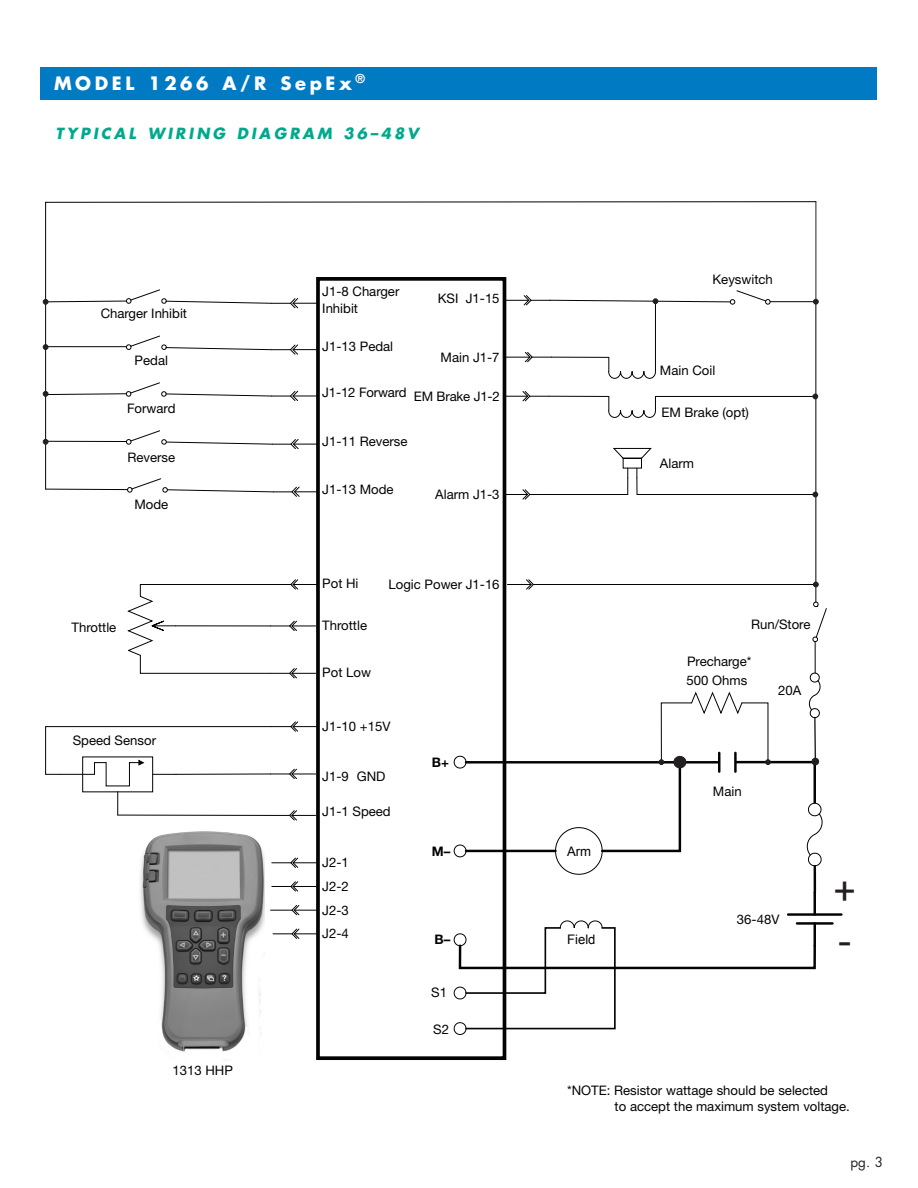
<style>
.page{position:relative;width:918px;height:1188px;background:#fff}
.page>*{position:absolute;margin:0;border:0;box-sizing:border-box;transform-origin:0 0}
.t1{font:39.45px/48.6px "Arial";color:#231f20}
.t2{font:700 18px "Futura Std";letter-spacing:.2em;color:#fff}
.t3{font:italic 700 15px "Futura Std";letter-spacing:.2em;color:#00a98c}
.t4{font:13.5px "Futura Std";color:#231f20}
.t5{font:13.2px/23.7px "Helvetica Neue LT Std";color:#020304}
.t6{font:13.2px "Arial";color:#020304}
.t7{font:700 13.2px "Helvetica Neue LT Std";color:#020304}
</style>
<div class="page">
<div style="left:40px;top:68px;width:838px;height:32px;background:#007ac3"></div>
<hr style="left:814px;top:892px;width:2px;height:23px;background:#020304">
<hr style="left:814px;top:923px;width:2px;height:23px;background:#020304">
<hr style="left:788px;top:913px;width:53px;height:3px;background:#020304">
<hr style="left:797px;top:922px;width:36px;height:3px;background:#020304">
<div style="left:316px;top:277px;width:190px;height:783px;border:4px solid #020304"></div>
<svg style="left:453px;top:755px;width:14px;height:14px"></svg>
<svg style="left:453px;top:844px;width:14px;height:14px"></svg>
<hr style="left:466px;top:761px;width:253px;height:3px;background:#020304">
<div style="left:459px;top:944px;width:357px;height:25px;border:2px solid #020304"></div>
<hr style="left:814px;top:866px;width:2px;height:26px;background:#020304">
<hr style="left:466px;top:850px;width:90px;height:2px;background:#020304">
<svg style="left:453px;top:920px;width:164px;height:115px"></svg>
<hr style="left:815px;top:641px;width:1px;height:32px;background:#020304">
<svg style="left:118px;top:490px;width:200px;height:8px"></svg>
<svg style="left:127px;top:579px;width:190px;height:100px"></svg>
<hr style="left:176px;top:625px;width:95px;height:1px;background:#020304">
<svg style="left:45px;top:721px;width:272px;height:100px"></svg>
<hr style="left:176px;top:774px;width:95px;height:1px;background:#020304">
<hr style="left:118px;top:815px;width:153px;height:1px;background:#020304">
<svg style="left:272px;top:857px;width:45px;height:12px"></svg>
<svg style="left:272px;top:881px;width:45px;height:11px"></svg>
<svg style="left:271px;top:904px;width:47px;height:12px"></svg>
<svg style="left:273px;top:928px;width:45px;height:12px"></svg>
<svg style="left:45px;top:201px;width:772px;height:289px"></svg>
<svg style="left:504px;top:290px;width:323px;height:353px"></svg>
<svg style="left:43px;top:344px;width:5px;height:6px"></svg>
<svg style="left:43px;top:439px;width:5px;height:6px"></svg>
<svg style="left:126px;top:430px;width:191px;height:20px"></svg>
<svg style="left:43px;top:382px;width:274px;height:20px"></svg>
<svg style="left:126px;top:335px;width:191px;height:20px"></svg>
<svg style="left:43px;top:289px;width:274px;height:20px"></svg>
<svg style="left:555px;top:672px;width:268px;height:203px"></svg>
<hr style="left:734px;top:753px;width:3px;height:19px;background:#020304">
<img style="left:140px;top:831px;width:125px;height:229px">
<h2 class="t2" style="left:54px;top:72px;width:313px">MODEL 1266 A/R SepEx<sup>®</sup></h2>
<p class="t3" style="left:56px;top:124px;width:365px">TYPICAL WIRING DIAGRAM 36–48V</p>
<p class="t5" style="left:101px;top:301px;width:88px">Charger Inhibit</p>
<p class="t5" style="left:135px;top:348px;width:35px">Pedal</p>
<p class="t5" style="left:127px;top:397px;width:50px">Forward</p>
<p class="t5" style="left:127px;top:445px;width:49px">Reverse</p>
<p class="t5" style="left:134px;top:492px;width:35px">Mode</p>
<p class="t5" style="left:72px;top:615px;width:46px">Throttle</p>
<p class="t5" style="left:73px;top:729px;width:85px">Speed Sensor</p>
<p class="t5" style="left:173px;top:1059px;width:62px">1313 HHP</p>
<p class="t5" style="left:322px;top:282px;width:79px;line-height:17.1px">J1-8 Charger<br>Inhibit</p>
<p class="t5" style="left:322px;top:334px;width:72px">J1-13 Pedal</p>
<p class="t5" style="left:322px;top:381px;width:86px">J1-12 Forward</p>
<p class="t5" style="left:322px;top:429px;width:87px">J1-11 Reverse</p>
<p class="t5" style="left:322px;top:478px;width:73px">J1-13 Mode</p>
<p class="t5" style="left:438px;top:287px;width:63px">KSI J1-15</p>
<p class="t5" style="left:441px;top:345px;width:60px">Main J1-7</p>
<p class="t5" style="left:414px;top:384px;width:87px">EM Brake J1-2</p>
<p class="t5" style="left:435px;top:483px;width:66px">Alarm J1-3</p>
<p class="t5" style="left:322px;top:572px;width:38px">Pot Hi</p>
<p class="t5" style="left:322px;top:613px;width:46px">Throttle</p>
<p class="t5" style="left:322px;top:660px;width:50px">Pot Low</p>
<p class="t5" style="left:389px;top:572px;width:113px">Logic Power J1-16</p>
<p class="t5" style="left:322px;top:714px;width:70px">J1-10 +15V</p>
<p class="t5" style="left:322px;top:764px;width:65px">J1-9 GND</p>
<p class="t5" style="left:322px;top:800px;width:70px">J1-1 Speed</p>
<p class="t5" style="left:322px;top:851px;width:28px;text-align:justify">J2-1<br>J2-2<br>J2-3<br>J2-4</p>
<p class="t7" style="left:432px;top:754px;width:19px">B+</p>
<p class="t7" style="left:432px;top:843px;width:20px">M–</p>
<p class="t6" style="left:567px;top:843px;width:26px">Arm</p>
<p class="t7" style="left:435px;top:931px;width:17px">B–</p>
<p class="t6" style="left:567px;top:930px;width:30px">Field</p>
<p class="t5" style="left:431px;top:980px;width:17px">S1</p>
<p class="t5" style="left:433px;top:1017px;width:17px">S2</p>
<p class="t5" style="left:713px;top:267px;width:62px">Keyswitch</p>
<p class="t5" style="left:660px;top:358px;width:57px">Main Coil</p>
<p class="t5" style="left:661px;top:401px;width:89px">EM Brake (opt)</p>
<p class="t5" style="left:660px;top:451px;width:36px">Alarm</p>
<p class="t5" style="left:751px;top:612px;width:61px">Run/Store</p>
<p class="t5" style="left:687px;top:651px;width:66px;line-height:19.5px">Precharge*<br>500 Ohms</p>
<p class="t5" style="left:778px;top:679px;width:25px">20A</p>
<p class="t5" style="left:713px;top:779px;width:30px">Main</p>
<p class="t5" style="left:737px;top:908px;width:44px">36-48V</p>
<h1 class="t1" style="left:833px;top:867px;width:25px">+ -</h1>
<p class="t5" style="left:615px;top:1083px;width:237px;line-height:15.8px;text-indent:-48px">*NOTE: Resistor wattage should be selected<br>to accept the maximum system voltage.</p>
<p class="t4" style="left:850px;top:1153px;width:34px">pg. 3</p>
</div>
